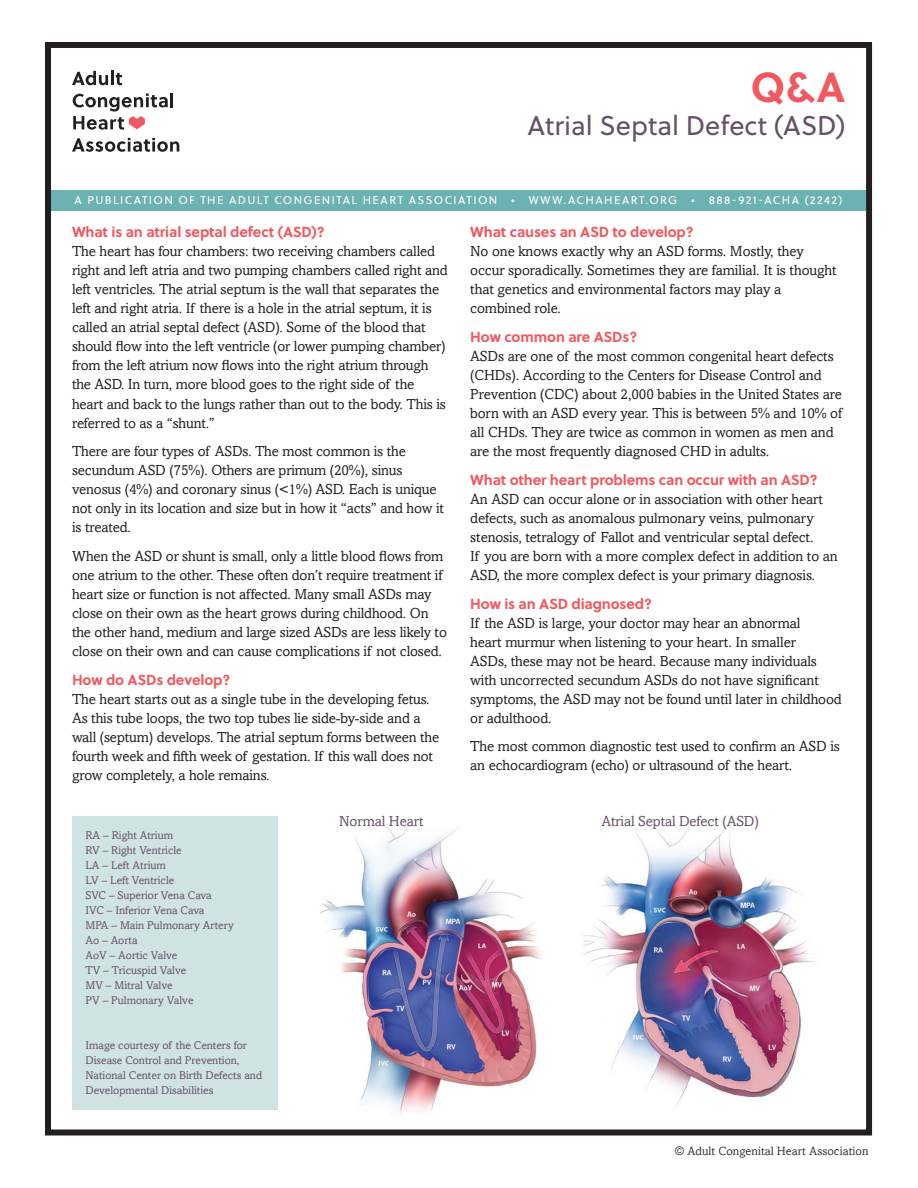
<style>
.page{position:relative;width:918px;height:1188px;background:#fff}
.page>*{position:absolute;margin:0;border:0;box-sizing:border-box;transform-origin:0 0}
.t1{font:700 42px "Soleil";color:#f0595f}
.t2{font:27px "Soleil";color:#655168}
.t3{font:14.55px/19px "Amasis";letter-spacing:-.01em;color:#231f20}
.t4{font:700 14.55px "Soleil";letter-spacing:-.01em;color:#f0595f}
.t5{font:14.55px "Amasis";letter-spacing:-.01em;color:#655168}
.t6{font:12px "Amasis";color:#38353d}
.t7{font:11.25px/15px "Amasis";color:#655168}
.t8{font:11.25px "Soleil";letter-spacing:.12em;color:#fff}
</style>
<div class="page">
<div style="left:50px;top:190px;width:821px;height:20px;background:#6cb2b2"></div>
<div style="left:45px;top:42px;width:827px;height:1094px;border:6px solid #231f20"></div>
<svg style="left:72px;top:71px;width:36px;height:14px"></svg>
<hr style="left:111px;top:71px;width:3px;height:14px;background:#231f20">
<svg style="left:116px;top:73px;width:6px;height:12px"></svg>
<svg style="left:72px;top:138px;width:107px;height:14px"></svg>
<svg style="left:73px;top:93px;width:100px;height:37px"></svg>
<div style="left:72px;top:816px;width:205px;height:294px;background:#d0e3e3"></div>
<img style="left:320px;top:823px;width:496px;height:290px">
<h1 class="t1" style="left:751px;top:55px;width:96px">Q&amp;A</h1>
<h2 class="t2" style="left:527px;top:106px;width:319px">Atrial Septal Defect (ASD)</h2>
<p class="t8" style="left:75px;top:192px;width:769px">A PUBLICATION OF THE ADULT CONGENITAL HEART ASSOCIATION • WWW.ACHAHEART.ORG • 888-921-ACHA (2242)</p>
<p class="t4" style="left:72px;top:221px;width:254px">What is an atrial septal defect (ASD)?</p>
<p class="t3" style="left:72px;top:242px;width:377px">The heart has four chambers: two receiving chambers called right and left atria and two pumping chambers called right and left ventricles. The atrial septum is the wall that separates the left and right atria. If there is a hole in the atrial septum, it is called an atrial septal defect (ASD). Some of the blood that should flow into the left ventricle (or lower pumping chamber) from the left atrium now flows into the right atrium through the ASD. In turn, more blood goes to the right side of the heart and back to the lungs rather than out to the body. This is referred to as a “shunt.”</p>
<p class="t3" style="left:72px;top:442px;width:374px">There are four types of ASDs. The most common is the secundum ASD (75%). Others are primum (20%), sinus venosus (4%) and coronary sinus (&lt;1%) ASD. Each is unique not only in its location and size but in how it “acts” and how it is treated.</p>
<p class="t3" style="left:72px;top:546px;width:376px">When the ASD or shunt is small, only a little blood flows from one atrium to the other. These often don’t require treatment if heart size or function is not affected. Many small ASDs may close on their own as the heart grows during childhood. On the other hand, medium and large sized ASDs are less likely to close on their own and can cause complications if not closed.</p>
<p class="t4" style="left:72px;top:668px;width:160px">How do ASDs develop?</p>
<p class="t3" style="left:72px;top:689px;width:369px">The heart starts out as a single tube in the developing fetus.<br>As this tube loops, the two top tubes lie side-by-side and a wall (septum) develops. The atrial septum forms between the fourth week and fifth week of gestation. If this wall does not grow completely, a hole remains.</p>
<p class="t4" style="left:470px;top:221px;width:225px">What causes an ASD to develop?</p>
<p class="t3" style="left:470px;top:242px;width:368px">No one knows exactly why an ASD forms. Mostly, they occur sporadically. Sometimes they are familial. It is thought that genetics and environmental factors may play a combined role.</p>
<p class="t4" style="left:470px;top:325px;width:169px">How common are ASDs?</p>
<p class="t3" style="left:470px;top:346px;width:373px">ASDs are one of the most common congenital heart defects (CHDs). According to the Centers for Disease Control and Prevention (CDC) about 2,000 babies in the United States are born with an ASD every year. This is between 5% and 10% of all CHDs. They are twice as common in women as men and are the most frequently diagnosed CHD in adults.</p>
<p class="t4" style="left:470px;top:468px;width:349px">What other heart problems can occur with an ASD?</p>
<p class="t3" style="left:470px;top:489px;width:369px">An ASD can occur alone or in association with other heart defects, such as anomalous pulmonary veins, pulmonary stenosis, tetralogy of Fallot and ventricular septal defect.<br>If you are born with a more complex defect in addition to an ASD, the more complex defect is your primary diagnosis.</p>
<p class="t4" style="left:470px;top:592px;width:183px">How is an ASD diagnosed?</p>
<p class="t3" style="left:470px;top:613px;width:373px">If the ASD is large, your doctor may hear an abnormal<br>heart murmur when listening to your heart. In smaller<br>ASDs, these may not be heard. Because many individuals with uncorrected secundum ASDs do not have significant symptoms, the ASD may not be found until later in childhood or adulthood.</p>
<p class="t3" style="left:470px;top:737px;width:371px">The most common diagnostic test used to confirm an ASD is an echocardiogram (echo) or ultrasound of the heart.</p>
<p class="t7" style="left:86px;top:827px;width:150px">RA – Right Atrium<br>RV – Right Ventricle<br>LA – Left Atrium<br>LV – Left Ventricle<br>SVC – Superior Vena Cava<br>IVC – Inferior Vena Cava<br>MPA – Main Pulmonary Artery<br>Ao – Aorta<br>AoV – Aortic Valve<br>TV – Tricuspid Valve<br>MV – Mitral Valve<br>PV – Pulmonary Valve</p>
<p class="t7" style="left:86px;top:1037px;width:178px">Image courtesy of the Centers for Disease Control and Prevention, National Center on Birth Defects and Developmental Disabilities</p>
<p class="t5" style="left:339px;top:813px;width:86px">Normal Heart</p>
<p class="t5" style="left:602px;top:813px;width:159px">Atrial Septal Defect (ASD)</p>
<p class="t6" style="left:675px;top:1144px;width:195px">© Adult Congenital Heart Association</p>
</div>
